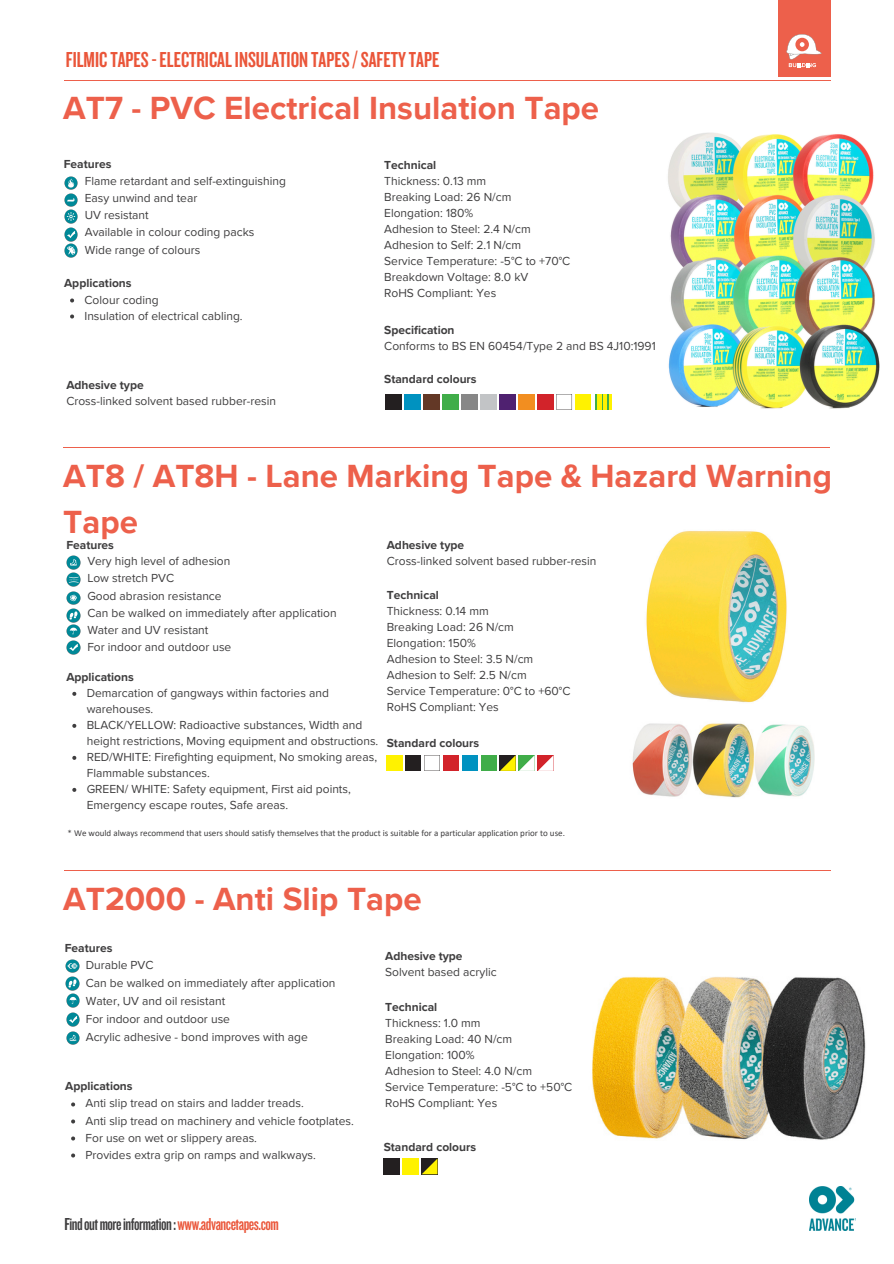
<style>
.page{position:relative;width:894px;height:1264px;background:#fff}
.page>*{position:absolute;margin:0;border:0;box-sizing:border-box;transform-origin:0 0}
.t1{font:700 33px/46.2px "Proxima Nova";color:#ed604b}
.t2{font:22.5px "Knockout 48";color:#ea5539}
.t3{font:18px "Knockout 48";letter-spacing:-.025em;color:#3f3e3f}
.t4{font:12px/16px "Proxima Nova";color:#3f3e3f}
.t5{font:700 12px "Proxima Nova";color:#3f3e3f}
.t6{font:9px "Calibri";color:#3f3e3f}
.s1{font-weight:700}
.s2{font-weight:300}
.s3{color:#ea5539}
</style>
<div class="page">
<hr style="left:64px;top:80px;width:766px;height:1px;background:#ed604b">
<hr style="left:63px;top:447px;width:766px;height:1px;background:#ed604b">
<hr style="left:64px;top:870px;width:766px;height:1px;background:#ed604b">
<img style="left:668px;top:132px;width:211px;height:277px">
<div style="left:385px;top:394px;width:16px;height:16px;background:#231f20"></div>
<div style="left:404px;top:394px;width:16px;height:16px;background:#0092c0"></div>
<div style="left:423px;top:394px;width:16px;height:16px;background:#633826"></div>
<div style="left:442px;top:394px;width:16px;height:16px;background:#40ad49"></div>
<div style="left:461px;top:394px;width:16px;height:16px;background:#878787"></div>
<div style="left:480px;top:394px;width:16px;height:16px;background:#c2c4c6"></div>
<div style="left:499px;top:394px;width:16px;height:16px;background:#4f2170"></div>
<div style="left:518px;top:394px;width:16px;height:16px;background:#f28e20"></div>
<div style="left:575px;top:394px;width:15px;height:16px;background:#fff200"></div>
<div style="left:537px;top:394px;width:16px;height:16px;background:#d2232a"></div>
<svg style="left:556px;top:394px;width:16px;height:16px"></svg>
<svg style="left:595px;top:394px;width:14px;height:16px"></svg>
<hr style="left:597px;top:394px;width:4px;height:16px;background:#fff200">
<hr style="left:603px;top:394px;width:3px;height:16px;background:#fff200">
<svg style="left:609px;top:394px;width:2px;height:16px"></svg>
<img style="left:64px;top:193px;width:14px;height:14px">
<img style="left:64px;top:244px;width:14px;height:13px">
<img style="left:64px;top:228px;width:14px;height:13px">
<img style="left:64px;top:176px;width:14px;height:13px">
<img style="left:64px;top:209px;width:14px;height:14px">
<svg style="left:70px;top:298px;width:4px;height:4px"></svg>
<svg style="left:70px;top:314px;width:4px;height:4px"></svg>
<img style="left:646px;top:531px;width:141px;height:172px">
<img style="left:632px;top:723px;width:183px;height:75px">
<div style="left:386px;top:755px;width:16px;height:16px;background:#fff200"></div>
<div style="left:405px;top:755px;width:16px;height:16px;background:#231f20"></div>
<svg style="left:424px;top:755px;width:16px;height:16px"></svg>
<div style="left:443px;top:755px;width:15px;height:16px;background:#d2232a"></div>
<div style="left:462px;top:755px;width:15px;height:16px;background:#0092c0"></div>
<div style="left:481px;top:755px;width:15px;height:16px;background:#40ad49"></div>
<svg style="left:500px;top:755px;width:53px;height:16px"></svg>
<img style="left:67px;top:624px;width:13px;height:14px">
<img style="left:67px;top:640px;width:13px;height:14px">
<img style="left:67px;top:555px;width:13px;height:14px">
<img style="left:67px;top:608px;width:13px;height:14px">
<svg style="left:67px;top:573px;width:13px;height:31px"></svg>
<svg style="left:72px;top:691px;width:4px;height:4px"></svg>
<svg style="left:72px;top:723px;width:4px;height:4px"></svg>
<svg style="left:72px;top:755px;width:4px;height:4px"></svg>
<svg style="left:72px;top:787px;width:4px;height:4px"></svg>
<img style="left:592px;top:976px;width:274px;height:164px">
<div style="left:384px;top:1158px;width:15px;height:16px;background:#231f20"></div>
<div style="left:402px;top:1158px;width:16px;height:16px;background:#fff200"></div>
<svg style="left:421px;top:1158px;width:16px;height:16px"></svg>
<svg style="left:66px;top:959px;width:13px;height:13px"></svg>
<img style="left:66px;top:1031px;width:14px;height:13px">
<img style="left:66px;top:993px;width:14px;height:14px">
<img style="left:66px;top:1012px;width:13px;height:14px">
<img style="left:66px;top:976px;width:13px;height:14px">
<svg style="left:71px;top:1102px;width:4px;height:4px"></svg>
<svg style="left:71px;top:1119px;width:4px;height:4px"></svg>
<svg style="left:71px;top:1136px;width:4px;height:4px"></svg>
<svg style="left:71px;top:1153px;width:4px;height:4px"></svg>
<img style="left:809px;top:1186px;width:46px;height:44px">
<div style="left:778px;top:0;width:51px;height:77px;background:#ed604b"></div>
<svg style="left:786px;top:34px;width:35px;height:33px"></svg>
<h2 class="t2" style="left:66px;top:45px;width:375px">FILMICTAPES-ELECTRICALINSULATION TAPES/SAFETYTAPE</h2>
<h5 class="t1" style="left:63px;top:85px;width:537px">AT7 - PVC Electrical Insulation Tape</h5>
<h4 class="t5" style="left:64px;top:157px;width:49px">Features</h4>
<p class="t4" style="left:85px;top:173px;width:203px;line-height:17.1px">Flame retardant and self-extinguishing<br>Easy unwind and tear<br>UV resistant<br>Available in colour coding packs<br>Wide range of colours</p>
<h4 class="t5" style="left:64px;top:276px;width:69px">Applications</h4>
<p class="t4" style="left:84px;top:292px;width:76px">Colour coding</p>
<p class="t4" style="left:84px;top:308px;width:160px">Insulation of electrical cabling.</p>
<h1 class="t4" style="left:66px;top:377px;width:211px"><span class="s1">Adhesive type<br></span>Cross-linked solvent based rubber-resin</h1>
<p class="t4" style="left:384px;top:157px;width:188px"><span class="s1">Technical<br></span>Thickness: 0.13 mm<br>Breaking Load: 26 N/cm<br>Elongation: 180%<br>Adhesion to Steel: 2.4 N/cm<br>Adhesion to Self: 2.1 N/cm<br>Service Temperature: -5°C to +70°C<br>Breakdown Voltage: 8.0 kV</p>
<p class="t4" style="left:384px;top:285px;width:113px">RoHS Compliant: Yes</p>
<p class="t4" style="left:384px;top:323px;width:273px"><span class="s1">Specification<br></span>Conforms to BS EN 60454/Type 2 and BS 4J10:1991</p>
<p class="t5" style="left:384px;top:372px;width:94px">Standard colours</p>
<h1 class="t1" style="left:63px;top:454px;width:770px">AT8 / AT8H - Lane Marking Tape &amp; Hazard Warning<br>Tape</h1>
<h5 class="t5" style="left:66px;top:537px;width:49px">Features</h5>
<p class="t4" style="left:87px;top:553px;width:251px;line-height:17.1px">Very high level of adhesion<br>Low stretch PVC<br>Good abrasion resistance<br>Can be walked on immediately after application<br>Water and UV resistant<br>For indoor and outdoor use</p>
<h4 class="t4" style="left:386px;top:537px;width:211px"><span class="s1">Adhesive type<br></span>Cross-linked solvent based rubber-resin</h4>
<h5 class="t4" style="left:386px;top:587px;width:185px"><span class="s1">Technical<br></span>Thickness: 0.14 mm<br>Breaking Load: 26 N/cm<br>Elongation: 150%<br>Adhesion to Steel: 3.5 N/cm<br>Adhesion to Self: 2.5 N/cm<br>Service Temperature: 0°C to +60°C<br>RoHS Compliant: Yes</h5>
<h5 class="t5" style="left:66px;top:669px;width:69px">Applications</h5>
<h4 class="t4" style="left:87px;top:685px;width:244px">Demarcation of gangways within factories and warehouses.</h4>
<p class="t4" style="left:87px;top:717px;width:293px">BLACK/YELLOW: Radioactive substances, Width and height restrictions, Moving equipment and obstructions.</p>
<h5 class="t4" style="left:87px;top:749px;width:292px">RED/WHITE: Firefighting equipment, No smoking areas,<br>Flammable substances.</h5>
<p class="t4" style="left:87px;top:781px;width:265px">GREEN/ WHITE: Safety equipment, First aid points,<br>Emergency escape routes, Safe areas.</p>
<h5 class="t5" style="left:386px;top:735px;width:94px">Standard colours</h5>
<p class="t6" style="left:68px;top:829px;width:498px"><span class="s2">*</span> We would always recommend that users should satisfy themselves that the product is suitable for a particular application prior to use.</p>
<p class="t1" style="left:63px;top:876px;width:360px">AT2000 - Anti Slip Tape</p>
<h5 class="t5" style="left:65px;top:940px;width:49px">Features</h5>
<p class="t4" style="left:86px;top:956px;width:251px;line-height:18px">Durable PVC<br>Can be walked on immediately after application<br>Water, UV and oil resistant<br>For indoor and outdoor use</p>
<p class="t4" style="left:86px;top:1029px;width:223px">Acrylic adhesive - bond improves with age</p>
<p class="t5" style="left:65px;top:1079px;width:69px">Applications</p>
<p class="t4" style="left:85px;top:1095px;width:220px">Anti slip tread on stairs and ladder treads.</p>
<p class="t4" style="left:85px;top:1112px;width:270px">Anti slip tread on machinery and vehicle footplates.</p>
<p class="t4" style="left:85px;top:1129px;width:173px">For use on wet or slippery areas.</p>
<h4 class="t4" style="left:85px;top:1146px;width:232px">Provides extra grip on ramps and walkways.</h4>
<p class="t3" style="left:64px;top:1212px;width:216px">Findoutmoreinformation:<span class="s3">www.advancetapes.com</span></p>
<p class="t4" style="left:385px;top:947px;width:113px"><span class="s1">Adhesive type<br></span>Solvent based acrylic</p>
<h4 class="t4" style="left:385px;top:999px;width:188px"><span class="s1">Technical<br></span>Thickness: 1.0 mm<br>Breaking Load: 40 N/cm<br>Elongation: 100%<br>Adhesion to Steel: 4.0 N/cm<br>Service Temperature: -5°C to +50°C<br>RoHS Compliant: Yes</h4>
<p class="t5" style="left:383px;top:1139px;width:94px">Standard colours</p>
</div>
